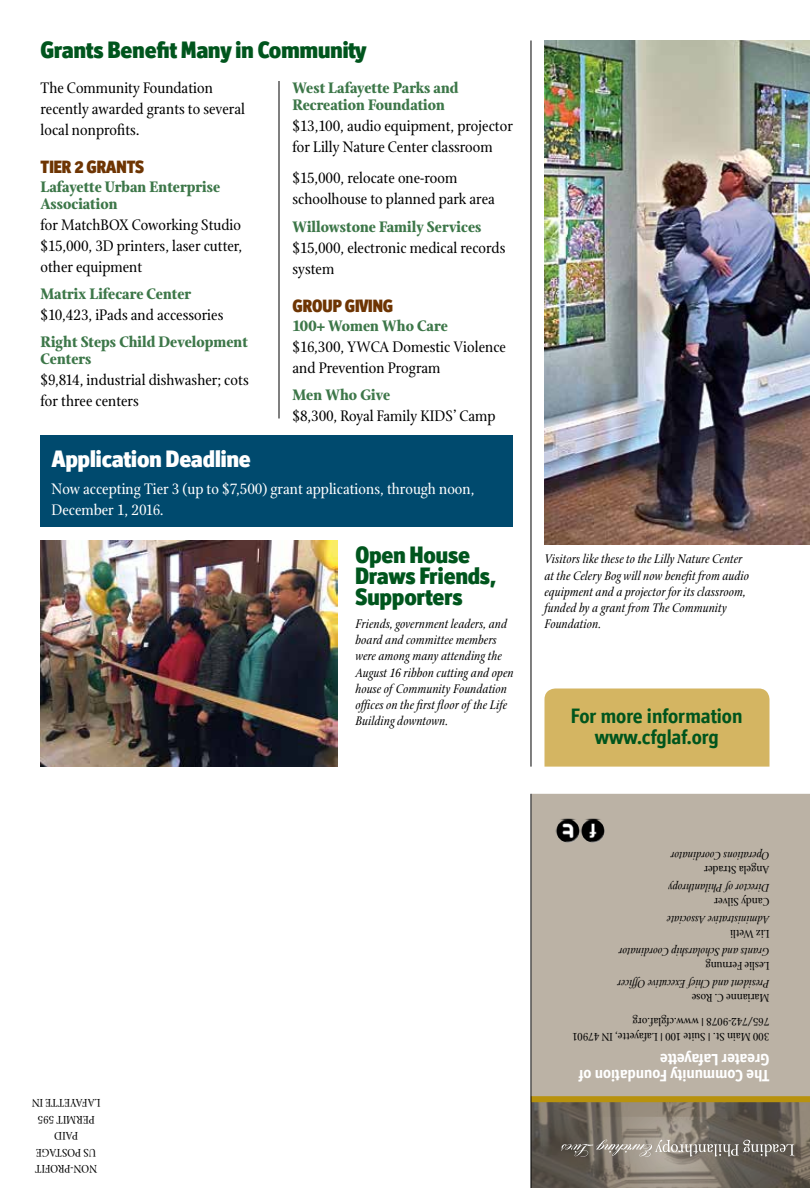
<style>
.page{position:relative;width:810px;height:1188px;background:#fff}
.page>*{position:absolute;margin:0;border:0;box-sizing:border-box;transform-origin:0 0}
.t1{font:900 24px/21px "Officina Display ITC";color:#00551d}
.t2{font:900 24px "Officina Display ITC";color:#fff}
.t3{font:700 21px/21px "Officina Display ITC";color:#00551d;text-align:center}
.t4{font:900 18px "Officina Display ITC";color:#6e3503}
.t5{font:16.5px/21px "Stone Print";color:#000}
.t6{font:700 16.5px/16.5px "Stone Print";color:#3d7749}
.t7{font:16.5px/21px "Stone Print";color:#fff}
.t8{font:700 16.5px/16.5px "Officina Display ITC";color:#fff}
.t9{font:italic 13.5px/16.2px "Stone Print";color:#000}
.t10{font:12px/16.5px "Stone Print";color:#000}
.t11{font:italic 12px "Stone Print";color:#000}
</style>
<div class="page">
<div style="left:544px;top:688px;width:226px;height:79px;background:#d4b562"></div>
<div style="left:531px;top:794px;width:279px;height:323px;background:#bbb2a5"></div>
<img style="left:532px;top:1102px;width:278px;height:86px">
<svg style="left:561px;top:1140px;width:233px;height:17px;background:#8d877f"></svg>
<div style="left:531px;top:1096px;width:279px;height:6px;background:#b8920e"></div>
<hr style="left:279px;top:81px;width:1px;height:337px;background:#000">
<hr style="left:531px;top:40px;width:1px;height:727px;background:#000">
<hr style="left:531px;top:794px;width:1px;height:394px;background:#000">
<div style="left:40px;top:435px;width:473px;height:91px;background:#004a6e"></div>
<img style="left:556px;top:819px;width:49px;height:24px">
<img style="left:40px;top:540px;width:298px;height:227px">
<img style="left:544px;top:40px;width:266px;height:504px">
<h1 class="t1" style="left:40px;top:40px;width:328px">Grants Benefit Many in Community</h1>
<p class="t5" style="left:40px;top:77px;width:206px">The Community Foundation recently awarded grants to several local nonprofits.</p>
<p class="t4" style="left:40px;top:157px;width:105px">TIER 2 GRANTS</p>
<p class="t6" style="left:40px;top:179px;width:181px">Lafayette Urban Enterprise<br>Association</p>
<p class="t5" style="left:40px;top:214px;width:203px;text-align:justify">for MatchBOX Coworking Studio $15,000, 3D printers, laser cutter, other equipment</p>
<p class="t6" style="left:40px;top:285px;width:152px">Matrix Lifecare Center</p>
<p class="t5" style="left:40px;top:304px;width:184px">$10,423, iPads and accessories</p>
<p class="t6" style="left:40px;top:334px;width:209px">Right Steps Child Development<br>Centers</p>
<p class="t5" style="left:40px;top:369px;width:210px">$9,814, industrial dishwasher; cots for three centers</p>
<p class="t6" style="left:293px;top:80px;width:168px">West Lafayette Parks and<br>Recreation Foundation</p>
<p class="t5" style="left:293px;top:115px;width:222px">$13,100, audio equipment, projector for Lilly Nature Center classroom</p>
<p class="t5" style="left:293px;top:168px;width:204px">$15,000, relocate one-room schoolhouse to planned park area</p>
<p class="t6" style="left:293px;top:218px;width:191px">Willowstone Family Services</p>
<p class="t5" style="left:293px;top:237px;width:214px">$15,000, electronic medical records system</p>
<p class="t4" style="left:292px;top:295px;width:102px">GROUP GIVING</p>
<p class="t6" style="left:292px;top:317px;width:157px">100+ Women Who Care</p>
<p class="t5" style="left:292px;top:336px;width:215px">$16,300, YWCA Domestic Violence and Prevention Program</p>
<p class="t6" style="left:292px;top:386px;width:99px">Men Who Give</p>
<p class="t5" style="left:292px;top:405px;width:205px">$8,300, Royal Family KIDS’ Camp</p>
<h1 class="t2" style="left:52px;top:445px;width:201px">Application Deadline</h1>
<p class="t7" style="left:52px;top:479px;width:424px">Now accepting Tier 3 (up to $7,500) grant applications, through noon,<br>December 1, 2016.</p>
<h1 class="t1" style="left:356px;top:545px;width:142px">Open House<br>Draws Friends,<br>Supporters</h1>
<p class="t9" style="left:356px;top:616px;width:160px">Friends, government leaders, and board and committee members were among many attending the<br>August 16 ribbon cutting and open house of Community Foundation offices on the first floor of the Life<br>Building downtown.</p>
<p class="t9" style="left:544px;top:551px;width:206px">Visitors like these to the Lilly Nature Center at the Celery Bog will now benefit from audio equipment and a projector for its classroom, funded by a grant from The Community Foundation.</p>
<p class="t3" style="left:571px;top:705px;width:173px">For more information www.cfglaf.org</p>
<p class="t10" style="left:101px;top:1177px;width:70px;text-align:center;rotate:-180deg">NON-PROFIT<br>US POSTAGE<br>PAID<br>PERMIT 595<br>LAFAYETTE IN</p>
<p class="t11" style="left:770px;top:863px;width:100px;rotate:-180deg">Operations Coordinator</p>
<p class="t10" style="left:770px;top:878px;width:67px;rotate:-180deg">Angela Strader</p>
<p class="t11" style="left:770px;top:895px;width:103px;rotate:-180deg">Director of Philanthropy</p>
<p class="t10" style="left:770px;top:910px;width:57px;rotate:-180deg">Candy Silver</p>
<p class="t11" style="left:770px;top:927px;width:104px;rotate:-180deg">Administrative Associate</p>
<p class="t10" style="left:770px;top:942px;width:41px;rotate:-180deg">Liz Wetli</p>
<p class="t11" style="left:770px;top:959px;width:152px;rotate:-180deg">Grants and Scholarship Coordinator</p>
<p class="t10" style="left:770px;top:974px;width:65px;rotate:-180deg">Leslie Fernung</p>
<p class="t11" style="left:770px;top:991px;width:154px;rotate:-180deg">President and Chief Executive Officer</p>
<p class="t10" style="left:770px;top:1006px;width:79px;rotate:-180deg">Marianne C. Rose</p>
<p class="t10" style="left:770px;top:1044px;width:199px;line-height:14.4px;rotate:-180deg">300 Main St. | Suite 100 | Lafayette, IN 47901<br>765/742-9078 | www.cfglaf.org</p>
<p class="t8" style="left:770px;top:1084px;width:192px;rotate:-180deg">The Community Foundation of<br>Greater Lafayette</p>
</div>
